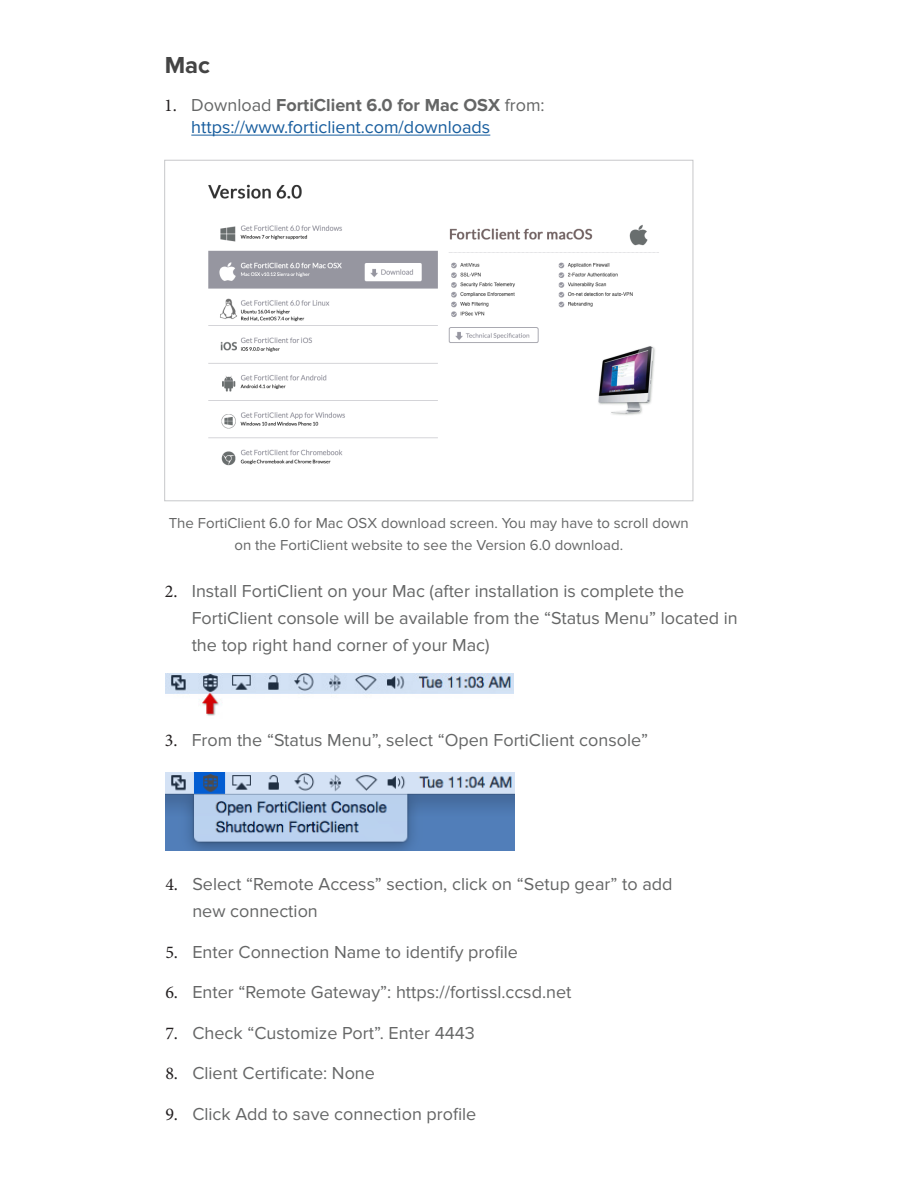
<style>
.page{position:relative;width:918px;height:1188px;background:#fff}
.page>*{position:absolute;margin:0;border:0;box-sizing:border-box;transform-origin:0 0}
.t1{font:700 24px "Proxima Nova";color:#444}
.t2{font:18px/27px "Proxima Nova";color:#656666}
.t3{font:18px/21.6px "Proxima Nova";color:#175d9e}
.t4{font:15px/22.5px "Proxima Nova";color:#656666;text-align:center}
.s1{font-family:"Minion Pro";color:#231f20}
.s2{color:#656666}
.s3{font-weight:700;color:#656666}
</style>
<div class="page">
<hr style="left:191px;top:135px;width:299px;height:1px;background:#175d9e">
<img style="left:165px;top:772px;width:349px;height:79px">
<img style="left:165px;top:673px;width:348px;height:43px">
<img style="left:208px;top:184px;width:451px;height:282px">
<p class="t1" style="left:165px;top:51px;width:47px">Mac</p>
<p class="t3" style="left:191px;top:95px;width:355px;text-indent:-27px"><span class="s1">1.</span> <span class="s2">Download</span> <span class="s3">FortiClient 6.0 for Mac OSX</span> <span class="s2">from: </span>https://www.forticlient.com/downloads</p>
<p class="t4" style="left:169px;top:512px;width:522px">The FortiClient 6.0 for Mac OSX download screen. You may have to scroll down on the FortiClient website to see the Version 6.0 download.</p>
<p class="t2" style="left:192px;top:578px;width:548px;text-indent:-27px"><span class="s1">2.</span> Install FortiClient on your Mac (after installation is complete the<br>FortiClient console will be available from the “Status Menu” located in the top right hand corner of your Mac)</p>
<p class="t2" style="left:165px;top:727px;width:485px"><span class="s1">3.</span> From the “Status Menu”, select “Open FortiClient console”</p>
<p class="t2" style="left:192px;top:871px;width:482px;text-indent:-27px"><span class="s1">4.</span> Select “Remote Access” section, click on “Setup gear” to add new connection</p>
<p class="t2" style="left:165px;top:939px;width:354px"><span class="s1">5.</span> Enter Connection Name to identify profile</p>
<p class="t2" style="left:165px;top:979px;width:408px"><span class="s1">6.</span> Enter “Remote Gateway”: https://fortissl.ccsd.net</p>
<p class="t2" style="left:165px;top:1020px;width:311px"><span class="s1">7.</span> Check “Customize Port”. Enter 4443</p>
<p class="t2" style="left:165px;top:1060px;width:211px"><span class="s1">8.</span> Client Certificate: None</p>
<p class="t2" style="left:165px;top:1101px;width:313px"><span class="s1">9.</span> Click Add to save connection profile</p>
</div>
